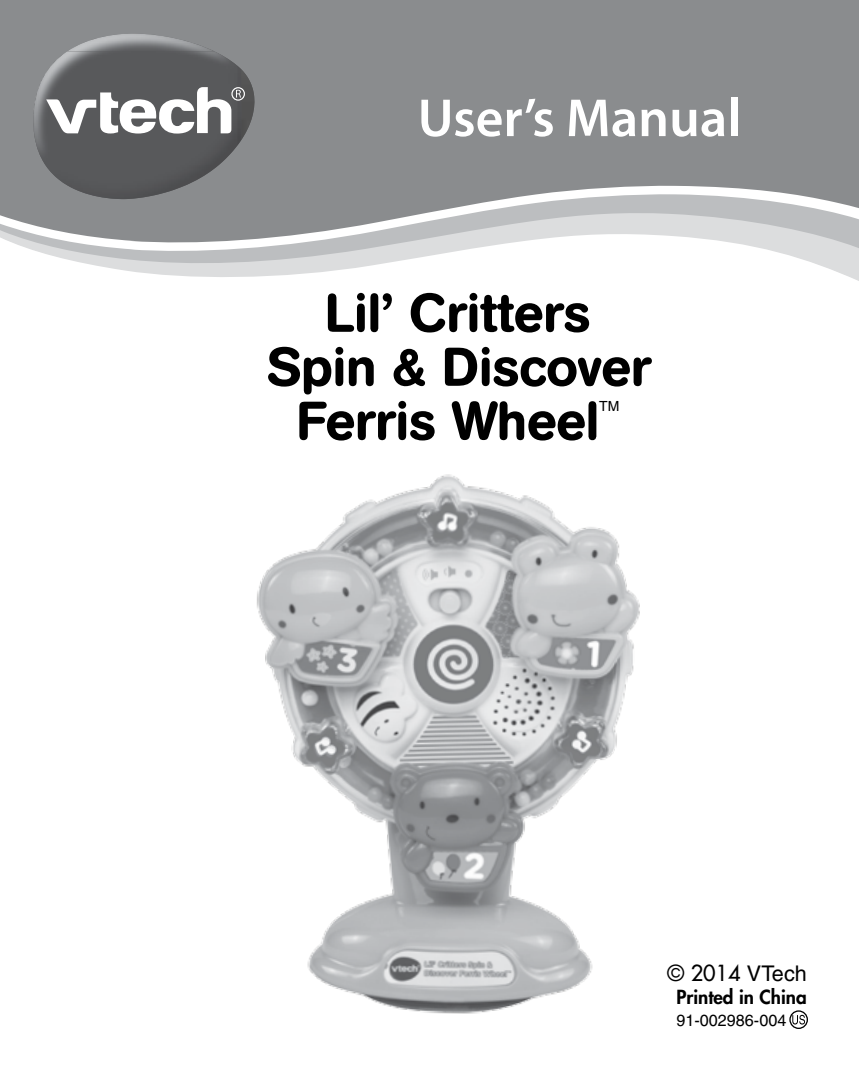
<style>
.page{position:relative;width:859px;height:1080px;background:#fff}
.page>*{position:absolute;margin:0;border:0;box-sizing:border-box;transform-origin:0 0}
.t1{font:500 54px/54px "AG Book Rounded";color:#000;text-align:center}
.t2{font:600 54px "Myriad Pro";color:#fff}
.t3{font:500 21.6px "Futura";color:#000}
.t4{font:800 18.9px "Futura";color:#000}
.t5{font:500 16.2px "Helvetica";color:#000}
.t6{font:500 14.1px "Helvetica";color:#000}
.s1{font-family:"Helvetica"}
</style>
<div class="page">
<img style="left:256px;top:474px;width:384px;height:540px">
<svg style="left:792px;top:1015px;width:13px;height:10px"></svg>
<div style="left:789px;top:1010px;width:19px;height:19px;border:1px solid #000;border-radius:50%"></div>
<svg style="left:100px;top:266px;width:759px;height:15px"></svg>
<svg style="left:47px;top:254px;width:812px;height:12px"></svg>
<svg style="left:19px;top:245px;width:840px;height:9px"></svg>
<svg style="left:0;top:0;width:859px;height:245px;background:#96989a"></svg>
<svg style="left:33px;top:33px;width:231px;height:166px;background:#7d7e80"></svg>
<img style="left:45px;top:165px;width:91px;height:34px">
<img style="left:241px;top:93px;width:14px;height:47px">
<img style="left:67px;top:34px;width:147px;height:17px">
<img style="left:33px;top:51px;width:208px;height:114px">
<svg style="left:46px;top:87px;width:199px;height:47px"></svg>
<p class="t2" style="left:418px;top:84px;width:325px">User’s Manual</p>
<p class="t1" style="left:267px;top:287px;width:385px">Lil’ Critters<br>Spin &amp; Discover<br>Ferris Wheel</p>
<p class="t6" style="left:599px;top:398px;width:22px">TM</p>
<p class="t3" style="left:667px;top:960px;width:141px">© 2014 <span class="s1">VTech</span></p>
<p class="t4" style="left:676px;top:985px;width:132px">Printed in China</p>
<p class="t5" style="left:676px;top:1011px;width:111px">91-002986-004</p>
</div>
